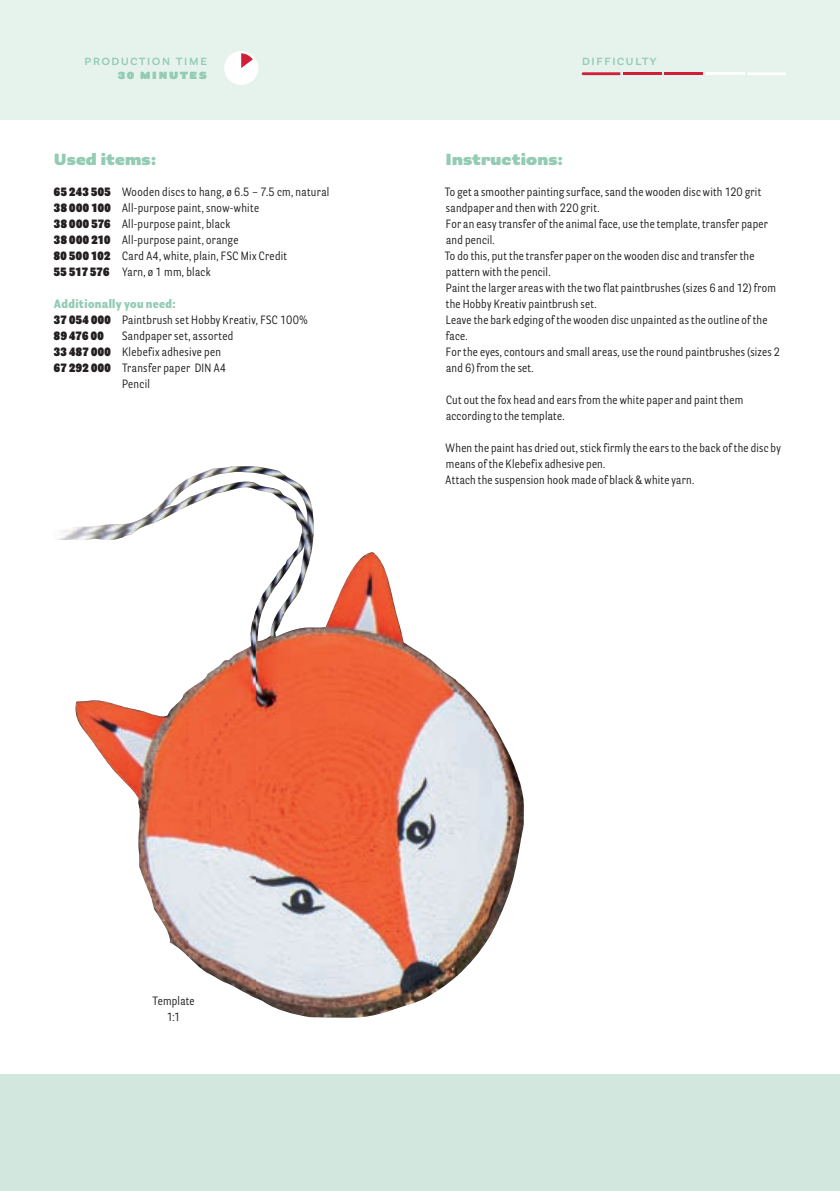
<style>
.page{position:relative;width:840px;height:1191px;background:#fff}
.page>*{position:absolute;margin:0;border:0;box-sizing:border-box;transform-origin:0 0}
.t1{font:900 16px "Parry Grotesque Pro";letter-spacing:.01em;color:#93cbb5}
.t2{font:600 14px "Parry Grotesque Pro";letter-spacing:.08em;color:#93cbb5}
.t3{font:900 14px "Parry Grotesque Pro";color:#93cbb5}
.t4{font:12px/16px "Parry Grot Con Pro";letter-spacing:.025em;color:#231f20}
.s1{font-weight:900}
.s2{font-weight:900;color:#93cbb5}
</style>
<div class="page">
<div style="left:0;top:0;width:839px;height:119px;background:#e6f3ed"></div>
<div style="left:224px;top:51px;width:34px;height:34px;background:#fff;border-radius:50%"></div>
<svg style="left:241px;top:53px;width:12px;height:15px"></svg>
<svg style="left:581px;top:72px;width:39px;height:3px"></svg>
<hr style="left:622px;top:72px;width:39px;height:3px;background:#d21e38">
<hr style="left:664px;top:72px;width:38px;height:3px;background:#d21e38">
<hr style="left:705px;top:72px;width:39px;height:3px;background:#fff">
<svg style="left:747px;top:72px;width:38px;height:3px"></svg>
<img style="left:57px;top:479px;width:130px;height:61px">
<img style="left:187px;top:466px;width:126px;height:68px">
<img style="left:255px;top:534px;width:202px;height:483px">
<img style="left:187px;top:613px;width:68px;height:385px">
<img style="left:75px;top:690px;width:113px;height:120px">
<img style="left:456px;top:681px;width:67px;height:295px">
<img style="left:138px;top:810px;width:50px;height:146px">
<div style="left:0;top:1074px;width:839px;height:117px;background:#d2e7dd"></div>
<p class="t2" style="left:84px;top:50px;width:125px">production time</p>
<p class="t2" style="left:581px;top:50px;width:76px">difficulty</p>
<p class="t3" style="left:118px;top:63px;width:91px">30 minutes</p>
<h1 class="t1" style="left:54px;top:148px;width:104px">Used items:</h1>
<h1 class="t1" style="left:445px;top:148px;width:119px">Instructions:</h1>
<p class="t4" style="left:54px;top:184px;width:277px"><span class="s1">65 243 505</span> Wooden discs to hang, ø 6.5 – 7.5 cm, natural <span class="s1">38 000 100</span> All-purpose paint, snow-white<br><span class="s1">38 000 576</span> All-purpose paint, black<br><span class="s1">38 000 210</span> All-purpose paint, orange<br><span class="s1">80 500 102</span> Card A4, white, plain, FSC Mix Credit<br><span class="s1">55 517 576</span> Yarn, ø 1 mm, black</p>
<p class="t4" style="left:54px;top:296px;width:255px"><span class="s2">Additionally you need:<br></span><span class="s1">37 054 000</span> Paintbrush set Hobby Kreativ, FSC 100%<br><span class="s1">89 476 00</span></p>
<p class="t4" style="left:122px;top:328px;width:113px">Sandpaper set, assorted</p>
<p class="t4" style="left:54px;top:344px;width:168px"><span class="s1">33 487 000</span> Klebefix adhesive pen</p>
<p class="t4" style="left:54px;top:360px;width:174px"><span class="s1">67 292 000</span> Transfer paper DIN A4</p>
<p class="t4" style="left:122px;top:376px;width:29px">Pencil</p>
<p class="t4" style="left:444px;top:184px;width:337px">To get a smoother painting surface, sand the wooden disc with 120 grit sandpaper and then with 220 grit.<br>For an easy transfer of the animal face, use the template, transfer paper and pencil.<br>To do this, put the transfer paper on the wooden disc and transfer the pattern with the pencil.<br>Paint the larger areas with the two flat paintbrushes (sizes 6 and 12) from the Hobby Kreativ paintbrush set.<br>Leave the bark edging of the wooden disc unpainted as the outline of the face.<br>For the eyes, contours and small areas, use the round paintbrushes (sizes 2 and 6) from the set.</p>
<p class="t4" style="left:446px;top:392px;width:298px">Cut out the fox head and ears from the white paper and paint them according to the template.</p>
<p class="t4" style="left:445px;top:440px;width:336px">When the paint has dried out, stick firmly the ears to the back of the disc by means of the Klebefix adhesive pen.<br>Attach the suspension hook made of black &amp; white yarn.</p>
<p class="t4" style="left:152px;top:992px;width:43px;text-align:center">Template<br>1:1</p>
</div>
